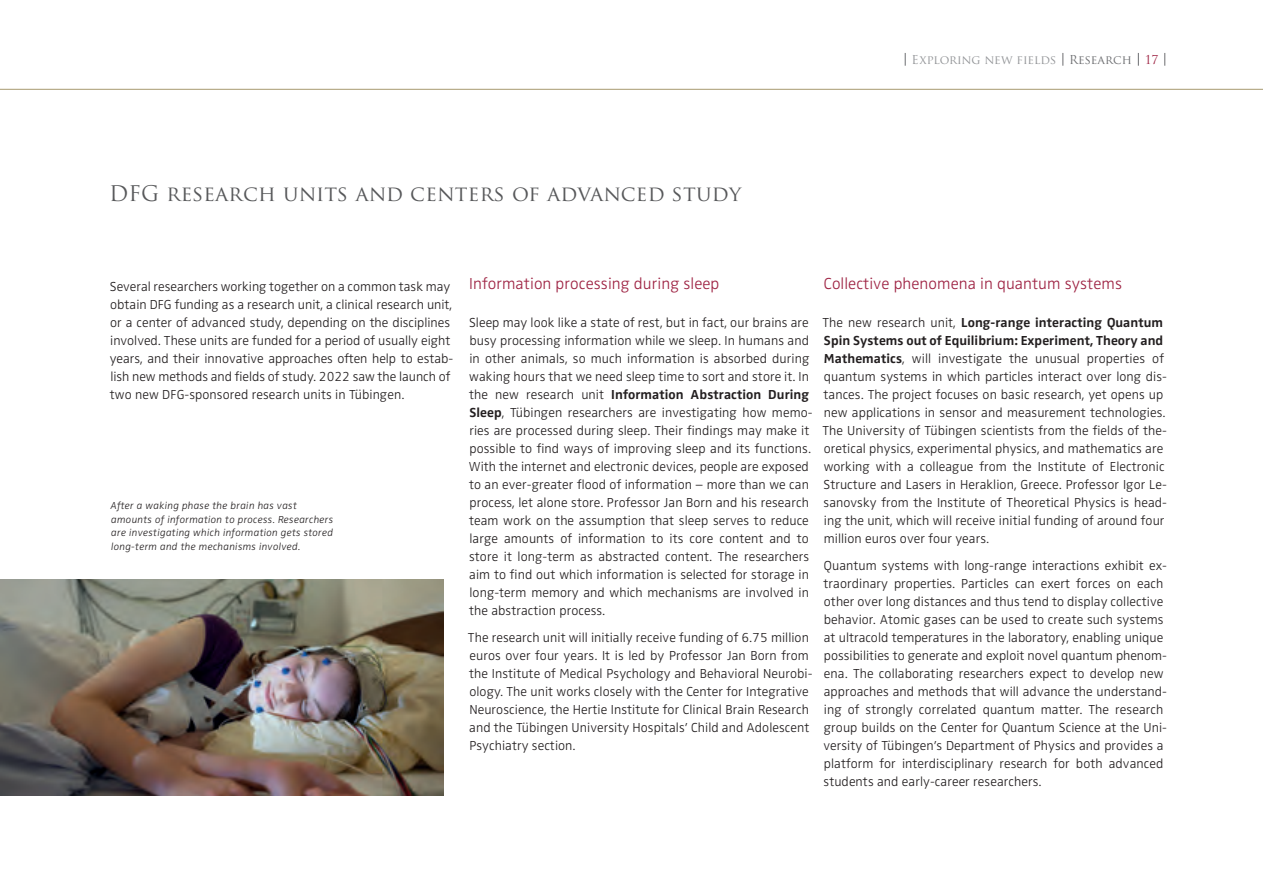
<style>
.page{position:relative;width:1263px;height:893px;background:#fff}
.page>*{position:absolute;margin:0;border:0;box-sizing:border-box;transform-origin:0 0}
.t1{font:21px "Trajan Pro";letter-spacing:.01em;color:#57585a}
.t2{font:300 16.5px "Zwo OT";letter-spacing:.005em;color:#9e2343}
.t3{font:300 13.5px/18px "Zwo OT";letter-spacing:.005em;color:#231f20}
.t4{font:12px "Trajan Pro";color:#939598}
.t5{font:italic 300 10.5px/13.5px "Zwo OT";letter-spacing:.025em;color:#231f20}
.s1{color:#6c6d70}
.s2{color:#9e2343}
.s3{font-weight:700}
</style>
<div class="page">
<svg style="left:905px;top:53px;width:1px;height:13px"></svg>
<svg style="left:1062px;top:53px;width:1px;height:13px"></svg>
<svg style="left:1138px;top:53px;width:1px;height:13px"></svg>
<svg style="left:1164px;top:53px;width:1px;height:13px"></svg>
<hr style="left:0;top:89px;width:1263px;height:1px;background:#a7996e">
<img style="left:0;top:579px;width:443px;height:216px">
<p class="t4" style="left:911px;top:52px;width:248px">Exploring new fields <span class="s1">Research</span> <span class="s2">17</span></p>
<h1 class="t1" style="left:109px;top:180px;width:633px">DFG research units and centers of advanced study</h1>
<p class="t3" style="left:110px;top:278px;width:345px">Several researchers working together on a common task may obtain DFG funding as a research unit, a clinical research unit, or a center of advanced study, depending on the disciplines involved. These units are funded for a period of usually eight years, and their innovative approaches often help to estab&shy;lish new methods and fields of study. 2022 saw the launch of two new DFG-sponsored research units in Tübingen.</p>
<p class="t2" style="left:469px;top:274px;width:252px">Information processing during sleep</p>
<p class="t3" style="left:469px;top:314px;width:345px">Sleep may look like a state of rest, but in fact, our brains are busy processing information while we sleep. In humans and in other animals, so much information is absorbed during waking hours that we need sleep time to sort and store it. In the new research unit <span class="s3">Information Abstraction During Sleep</span>, Tübingen researchers are investigating how memo&shy;ries are processed during sleep. Their findings may make it possible to find ways of improving sleep and its functions.<br>With the internet and electronic devices, people are exposed to an ever-greater flood of information – more than we can process, let alone store. Professor Jan Born and his research team work on the assumption that sleep serves to reduce large amounts of information to its core content and to store it long-term as abstracted content. The researchers aim to find out which information is selected for storage in long-term memory and which mechanisms are involved in the abstraction process.</p>
<p class="t3" style="left:468px;top:629px;width:346px">The research unit will initially receive funding of 6.75 million euros over four years. It is led by Professor Jan Born from the Institute of Medical Psychology and Behavioral Neurobi&shy;ology. The unit works closely with the Center for Integrative Neuroscience, the Hertie Institute for Clinical Brain Research and the Tübingen University Hospitals’ Child and Adolescent Psychiatry section.</p>
<p class="t5" style="left:110px;top:499px;width:224px">After a waking phase the brain has vast amounts of information to process. Researchers are investigating which information gets stored long-term and the mechanisms involved.</p>
<p class="t2" style="left:824px;top:274px;width:300px">Collective phenomena in quantum systems</p>
<p class="t3" style="left:822px;top:314px;width:346px">The new research unit, <span class="s3">Long-range interacting Quantum Spin Systems out of Equilibrium: Experiment, Theory and Mathematics</span>, will investigate the unusual properties of quantum systems in which particles interact over long dis&shy;tances. The project focuses on basic research, yet opens up new applications in sensor and measurement technologies.<br>The University of Tübingen scientists from the fields of the&shy;oretical physics, experimental physics, and mathematics are working with a colleague from the Institute of Electronic Structure and Lasers in Heraklion, Greece. Professor Igor Le&shy;sanovsky from the Institute of Theoretical Physics is head&shy;ing the unit, which will receive initial funding of around four million euros over four years.</p>
<p class="t3" style="left:823px;top:557px;width:345px">Quantum systems with long-range interactions exhibit ex&shy;traordinary properties. Particles can exert forces on each other over long distances and thus tend to display collective behavior. Atomic gases can be used to create such systems at ultracold temperatures in the laboratory, enabling unique possibilities to generate and exploit novel quantum phenom&shy;ena. The collaborating researchers expect to develop new approaches and methods that will advance the understand&shy;ing of strongly correlated quantum matter. The research group builds on the Center for Quantum Science at the Uni&shy;versity of Tübingen’s Department of Physics and provides a platform for interdisciplinary research for both advanced students and early-career researchers.</p>
</div>
